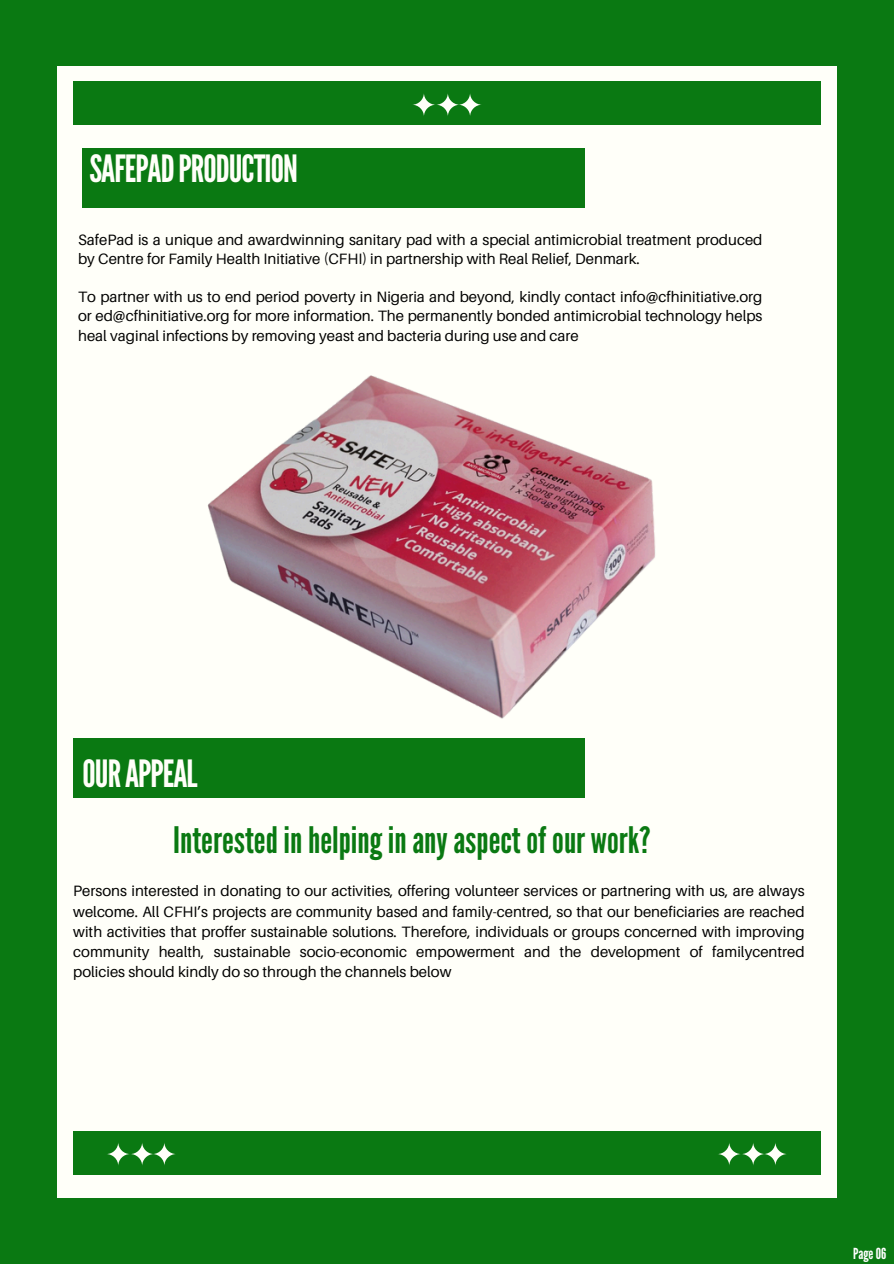
<style>
.page{position:relative;width:894px;height:1264px;background:#fff}
.page>*{position:absolute;margin:0;border:0;box-sizing:border-box;transform-origin:0 0}
.t1{font:37.5px "League Gothic";letter-spacing:-.025em;color:#fffff9}
.t2{font:36.45px "League Gothic";color:#0a7912}
.t3{font:15.15px "League Gothic";color:#fff}
.t4{font:15px/20.2px "Aileron";color:#000;text-align:justify}
</style>
<div class="page">
<div style="left:0;top:0;width:893px;height:1263px;background:#0a7912"></div>
<div style="left:57px;top:66px;width:779px;height:1131px;background:#fffff9"></div>
<div style="left:73px;top:1131px;width:747px;height:43px;background:#0a7912"></div>
<div style="left:73px;top:81px;width:747px;height:44px;background:#0a7912"></div>
<svg style="left:413px;top:93px;width:68px;height:23px"></svg>
<svg style="left:107px;top:1143px;width:69px;height:22px"></svg>
<svg style="left:718px;top:1143px;width:68px;height:22px"></svg>
<div style="left:83px;top:148px;width:501px;height:59px;background:#0a7912"></div>
<img style="left:207px;top:375px;width:449px;height:344px">
<div style="left:73px;top:738px;width:511px;height:59px;background:#0a7912"></div>
<p class="t1" style="left:89px;top:147px;width:210px">SAFEPADPRODUCTION</p>
<p class="t4" style="left:78px;top:230px;width:685px;line-height:19.2px">SafePad is a unique and awardwinning sanitary pad with a special antimicrobial treatment produced by Centre for Family Health Initiative (CFHI) in partnership with Real Relief, Denmark.</p>
<p class="t4" style="left:78px;top:287px;width:685px;line-height:19.2px">To partner with us to end period poverty in Nigeria and beyond, kindly contact info@cfhinitiative.org or ed@cfhinitiative.org for more information. The permanently bonded antimicrobial technology helps heal vaginal infections by removing yeast and bacteria during use and care</p>
<p class="t1" style="left:83px;top:752px;width:116px">OURAPPEAL</p>
<p class="t2" style="left:173px;top:818px;width:479px">Interestedinhelpinginanyaspectofour work?</p>
<h2 class="t4" style="left:73px;top:880px;width:732px">Persons interested in donating to our activities, offering volunteer services or partnering with us, are always welcome. All CFHI’s projects are community based and family-centred, so that our beneficiaries are reached with activities that proffer sustainable solutions. Therefore, individuals or groups concerned with improving community health, sustainable socio-economic empowerment and the development of familycentred policies should kindly do so through the channels below</h2>
<p class="t3" style="left:852px;top:1244px;width:35px">Page06</p>
</div>
